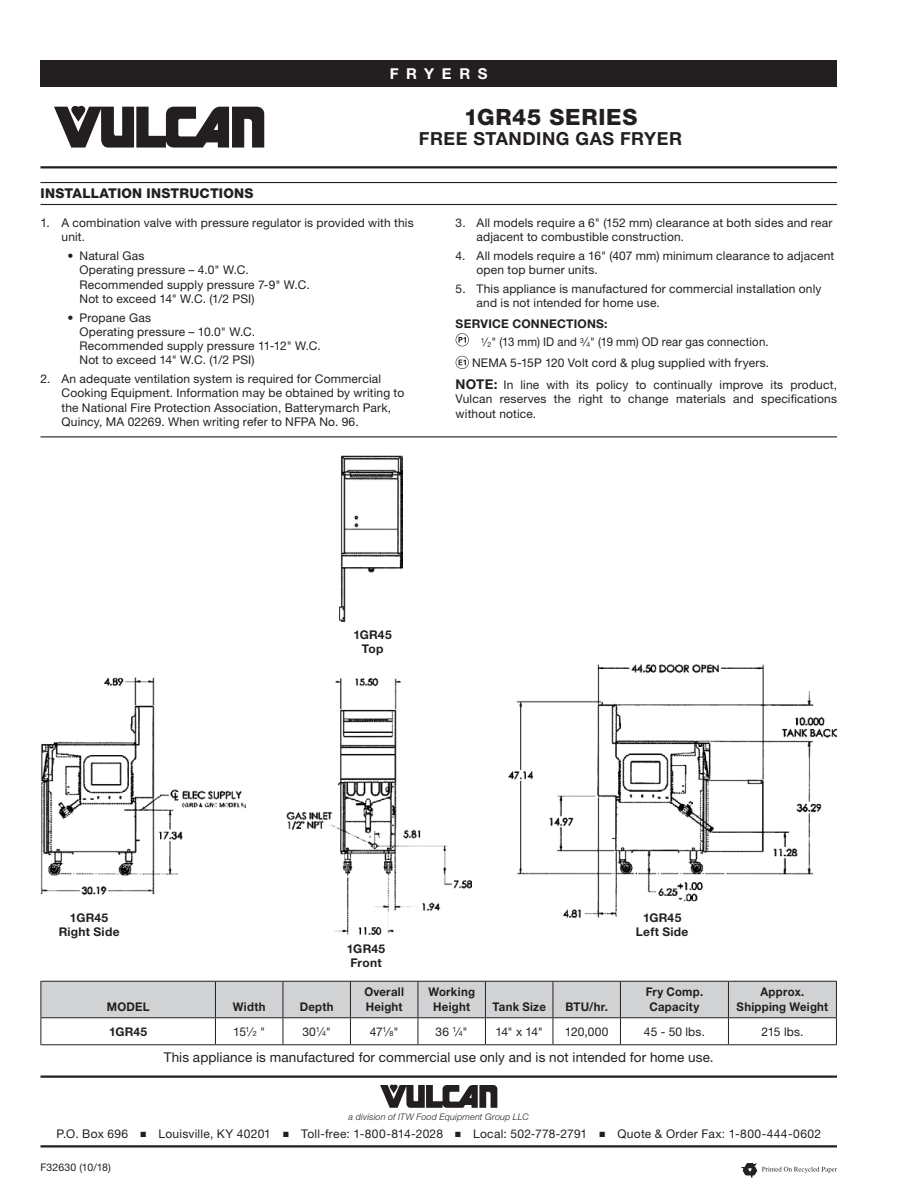
<style>
.page{position:relative;width:918px;height:1188px;background:#fff}
.page>*{position:absolute;margin:0;border:0;box-sizing:border-box;transform-origin:0 0}
.t1{font:800 22.5px "Helvetica Neue LT Std";letter-spacing:.035em;color:#231f20}
.t2{font:700 18px "Helvetica Neue LT Std";letter-spacing:.03em;color:#231f20}
.t3{font:700 15px "Helvetica Neue LT Std";letter-spacing:.51em;color:#fff}
.t4{font:13.5px "Helvetica Neue LT Std";letter-spacing:.01em;color:#231f20}
.t5{font:800 13.5px "Helvetica Neue LT Std";letter-spacing:.015em;color:#231f20}
.t6{font:12px/14.2px "Helvetica Neue LT Std";letter-spacing:.015em;color:#231f20}
.t7{font:700 12px/15px "Helvetica Neue LT Std";letter-spacing:.02em;color:#231f20;text-align:center;scale:.95 1}
.t8{font:12px/18.9px "Helvetica Neue LT Std";letter-spacing:.015em;color:#231f20;scale:.95 1}
.t9{font:700 12px/14.2px "Helvetica Neue LT Std";letter-spacing:.02em;color:#231f20;text-align:center}
.t10{font:10.5px "Helvetica Neue LT Std";letter-spacing:.005em;color:#231f20}
.t11{font:italic 300 9px "Helvetica Neue LT Std";letter-spacing:.02em;color:#231f20}
.s1{font-weight:700}
.s2{font-size:7.2px}
.s3{font-weight:700;font-size:13.5px}
</style>
<div class="page">
<div style="left:40px;top:60px;width:797px;height:27px;background:#231f20"></div>
<hr style="left:40px;top:166px;width:797px;height:2px;background:#231f20">
<svg style="left:742px;top:1163px;width:95px;height:15px"></svg>
<hr style="left:40px;top:1076px;width:797px;height:2px;background:#231f20">
<svg style="left:380px;top:1085px;width:117px;height:23px"></svg>
<hr style="left:40px;top:1145px;width:797px;height:3px;background:#231f20">
<svg style="left:54px;top:106px;width:210px;height:42px"></svg>
<img style="left:509px;top:664px;width:328px;height:254px">
<img style="left:286px;top:677px;width:185px;height:257px">
<hr style="left:40px;top:436px;width:797px;height:1px;background:#231f20">
<hr style="left:41px;top:182px;width:796px;height:1px;background:#231f20">
<hr style="left:41px;top:204px;width:796px;height:1px;background:#231f20">
<svg style="left:456px;top:333px;width:13px;height:13px"></svg>
<svg style="left:456px;top:356px;width:13px;height:13px"></svg>
<svg style="left:40px;top:981px;width:797px;height:63px"></svg>
<hr style="left:40px;top:1044px;width:175px;height:1px;background:#231f20">
<hr style="left:215px;top:1044px;width:68px;height:1px;background:#231f20">
<hr style="left:283px;top:1044px;width:67px;height:1px;background:#231f20">
<hr style="left:350px;top:1044px;width:68px;height:1px;background:#231f20">
<hr style="left:418px;top:1044px;width:67px;height:1px;background:#231f20">
<hr style="left:485px;top:1044px;width:68px;height:1px;background:#231f20">
<hr style="left:553px;top:1044px;width:67px;height:1px;background:#231f20">
<hr style="left:620px;top:1044px;width:108px;height:1px;background:#231f20">
<hr style="left:728px;top:1044px;width:109px;height:1px;background:#231f20">
<img style="left:41px;top:677px;width:204px;height:218px">
<img style="left:339px;top:455px;width:63px;height:166px">
<p class="t3" style="left:390px;top:64px;width:99px">FRYERS</p>
<h1 class="t1" style="left:464px;top:104px;width:175px">1GR45 SERIES</h1>
<h2 class="t2" style="left:419px;top:127px;width:265px">FREE STANDING GAS FRYER</h2>
<p class="t5" style="left:41px;top:185px;width:214px">INSTALLATION INSTRUCTIONS</p>
<p class="t6" style="left:62px;top:216px;width:354px;text-indent:-21px">1. A combination valve with pressure regulator is provided with this unit.</p>
<p class="t6" style="left:80px;top:249px;width:232px;text-indent:-12px">• Natural Gas<br>Operating pressure – 4.0" W.C.<br>Recommended supply pressure 7-9" W.C.<br>Not to exceed 14" W.C. (1/2 PSI)</p>
<p class="t6" style="left:80px;top:310px;width:243px;text-indent:-12px">• Propane Gas<br>Operating pressure – 10.0" W.C.<br>Recommended supply pressure 11-12" W.C.<br>Not to exceed 14" W.C. (1/2 PSI)</p>
<p class="t6" style="left:62px;top:372px;width:344px;text-indent:-21px">2. An adequate ventilation system is required for Commercial Cooking Equipment. Information may be obtained by writing to the National Fire Protection Association, Batterymarch Park, Quincy, MA 02269. When writing refer to NFPA No. 96.</p>
<p class="t6" style="left:477px;top:216px;width:357px;text-indent:-21px">3. All models require a 6" (152 mm) clearance at both sides and rear adjacent to combustible construction.</p>
<p class="t6" style="left:477px;top:248px;width:359px;text-indent:-21px">4. All models require a 16" (407 mm) minimum clearance to adjacent open top burner units.</p>
<p class="t6" style="left:477px;top:281px;width:346px;text-indent:-21px">5. This appliance is manufactured for commercial installation only and is not intended for home use.</p>
<p class="t8" style="left:481px;top:314px;width:304px;text-indent:-25px"><span class="s1">SERVICE CONNECTIONS:<br></span><sup>1</sup>⁄<span class="s2">2</span>" (13 mm) ID and <sup>3</sup>⁄<span class="s2">4</span>" (19 mm) OD rear gas connection.</p>
<p class="t6" style="left:456px;top:351px;width:383px;line-height:22.5px;text-indent:17px">NEMA 5-15P 120 Volt cord &amp; plug supplied with fryers.<br><span class="s3">NOTE:</span> In line with its policy to continually improve its product,</p>
<p class="t6" style="left:456px;top:392px;width:383px">Vulcan reserves the right to change materials and specifications without notice.</p>
<p class="t9" style="left:353px;top:627px;width:40px">1GR45<br>Top</p>
<p class="t9" style="left:59px;top:910px;width:62px">1GR45<br>Right Side</p>
<p class="t9" style="left:347px;top:941px;width:40px;text-align:left">1GR45<br>Front</p>
<p class="t9" style="left:636px;top:910px;width:54px">1GR45<br>Left Side</p>
<p class="t7" style="left:107px;top:999px;width:47px">MODEL</p>
<p class="t7" style="left:233px;top:999px;width:36px">Width</p>
<p class="t7" style="left:300px;top:999px;width:37px">Depth</p>
<p class="t7" style="left:364px;top:984px;width:43px;text-align:left">Overall<br>Height</p>
<p class="t7" style="left:428px;top:984px;width:50px">Working<br>Height</p>
<p class="t7" style="left:492px;top:999px;width:58px">Tank Size</p>
<p class="t7" style="left:565px;top:999px;width:46px">BTU/hr.</p>
<p class="t7" style="left:646px;top:984px;width:62px">Fry Comp.<br>Capacity</p>
<p class="t7" style="left:737px;top:984px;width:98px">Approx.<br>Shipping Weight</p>
<p class="t9" style="left:109px;top:1024px;width:40px">1GR45</p>
<p class="t6" style="left:233px;top:1024px;width:33px">15<sup>1</sup>⁄<span class="s2">2</span> "</p>
<p class="t6" style="left:302px;top:1024px;width:30px">30<sup>1</sup>⁄<span class="s2">4</span>"</p>
<p class="t6" style="left:370px;top:1024px;width:30px">47<sup>1</sup>⁄<span class="s2">8</span>"</p>
<p class="t6" style="left:436px;top:1024px;width:34px">36 <sup>1</sup>⁄<span class="s2">4</span>"</p>
<p class="t6" style="left:495px;top:1024px;width:49px">14" x 14"</p>
<p class="t6" style="left:565px;top:1024px;width:45px">120,000</p>
<p class="t6" style="left:644px;top:1024px;width:63px">45 - 50 lbs.</p>
<p class="t6" style="left:761px;top:1024px;width:44px">215 lbs.</p>
<p class="t4" style="left:164px;top:1049px;width:551px">This appliance is manufactured for commercial use only and is not intended for home use.</p>
<p class="t11" style="left:349px;top:1111px;width:182px">a division of ITW Food Equipment Group LLC</p>
<p class="t6" style="left:56px;top:1127px;width:766px">P.O. Box 696 ■ Louisville, KY 40201 ■ Toll-free: 1-800-814-2028 ■ Local: 502-778-2791 ■ Quote &amp; Order Fax: 1-800-444-0602</p>
<p class="t10" style="left:40px;top:1161px;width:72px">F32630 (10/18)</p>
</div>
